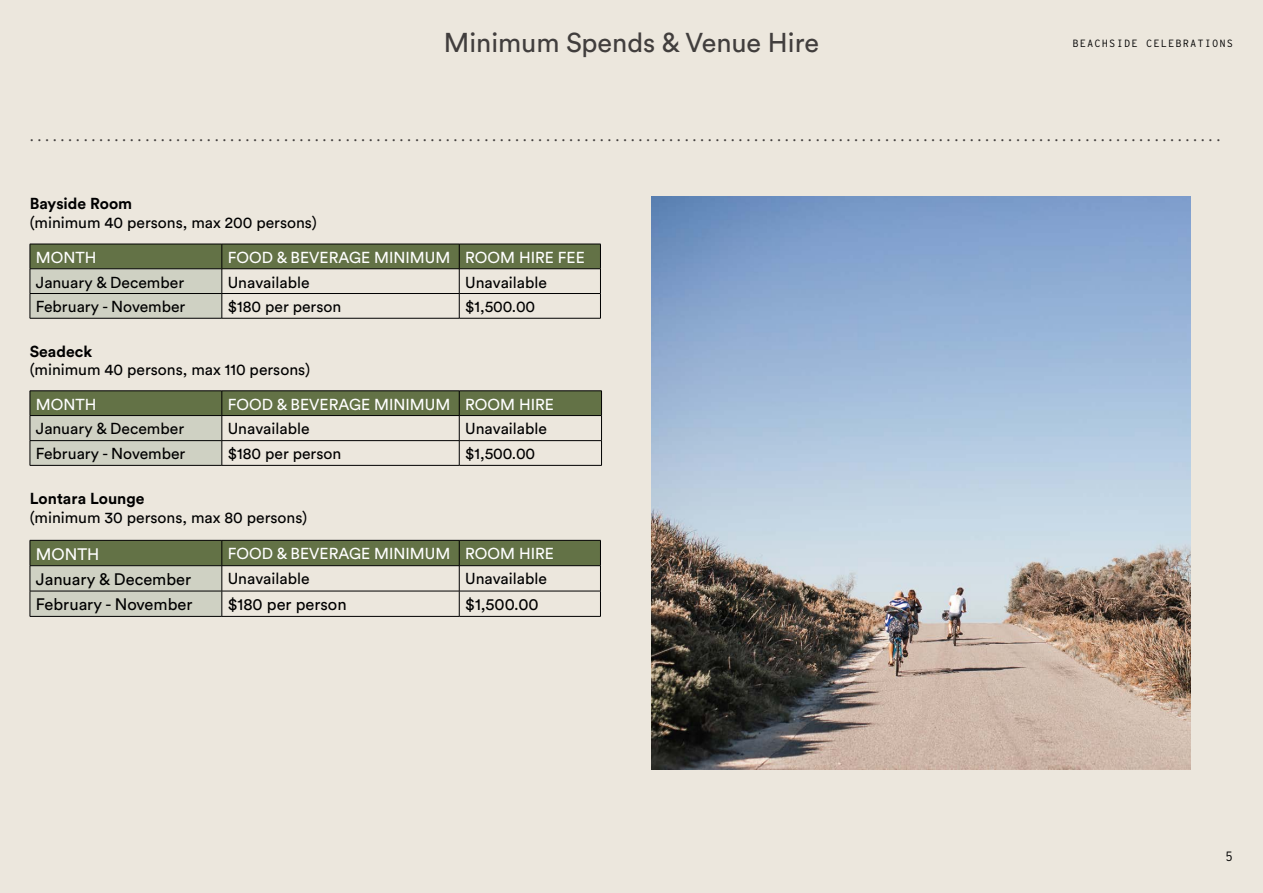
<style>
.page{position:relative;width:1263px;height:893px;background:#ece7dd}
.page>*{position:absolute;margin:0;border:0;box-sizing:border-box;transform-origin:0 0}
.t1{font:27px "Circular Std";color:#413e3d}
.t2{font:18px "Minion Pro";color:#413e3d}
.t3{font:16.5px "Circular Std";color:#000}
.t4{font:16.5px "Circular Std";color:#fff}
.t5{font:15.75px "Circular Std";color:#000}
.t6{font:15.75px "Circular Std";color:#fff}
.t7{font:700 15.75px "Circular Std";color:#000}
.t8{font:300 13.5px "Interstate Mono";color:#000}
.t9{font:300 10.5px "Interstate Mono";letter-spacing:.1em;color:#000}
</style>
<div class="page">
<svg style="left:30px;top:244px;width:571px;height:74px"></svg>
<hr style="left:30px;top:318px;width:192px;height:1px;background:#000">
<hr style="left:222px;top:318px;width:237px;height:1px;background:#000">
<hr style="left:459px;top:318px;width:142px;height:1px;background:#000">
<svg style="left:30px;top:391px;width:572px;height:74px"></svg>
<hr style="left:30px;top:465px;width:192px;height:1px;background:#000">
<hr style="left:222px;top:465px;width:237px;height:1px;background:#000">
<hr style="left:459px;top:465px;width:143px;height:1px;background:#000">
<svg style="left:30px;top:540px;width:571px;height:76px"></svg>
<hr style="left:30px;top:616px;width:192px;height:1px;background:#000">
<hr style="left:222px;top:616px;width:237px;height:1px;background:#000">
<hr style="left:459px;top:616px;width:142px;height:1px;background:#000">
<img style="left:652px;top:196px;width:539px;height:574px">
<h1 class="t1" style="left:444px;top:26px;width:377px">Minimum Spends &amp; Venue Hire</h1>
<p class="t9" style="left:1072px;top:37px;width:162px">BEACHSIDE CELEBRATIONS</p>
<p class="t2" style="left:30px;top:123px;width:1192px">...........................................................................................................................................................</p>
<p class="t7" style="left:30px;top:193px;width:104px">Bayside Room</p>
<p class="t5" style="left:30px;top:213px;width:289px">(minimum 40 persons, max 200 persons)</p>
<p class="t6" style="left:36px;top:248px;width:62px">MONTH</p>
<p class="t6" style="left:228px;top:248px;width:359px">FOOD &amp; BEVERAGE MINIMUM ROOM HIRE FEE</p>
<p class="t5" style="left:36px;top:272px;width:150px">January &amp; December</p>
<p class="t5" style="left:228px;top:272px;width:83px">Unavailable</p>
<p class="t5" style="left:465px;top:272px;width:83px">Unavailable</p>
<p class="t5" style="left:36px;top:297px;width:151px">February - November</p>
<p class="t5" style="left:228px;top:297px;width:115px">$180 per person</p>
<p class="t5" style="left:465px;top:297px;width:72px">$1,500.00</p>
<p class="t7" style="left:30px;top:341px;width:64px">Seadeck</p>
<p class="t5" style="left:30px;top:360px;width:282px">(minimum 40 persons, max 110 persons)</p>
<p class="t6" style="left:36px;top:394px;width:62px">MONTH</p>
<p class="t6" style="left:228px;top:394px;width:328px">FOOD &amp; BEVERAGE MINIMUM ROOM HIRE</p>
<p class="t5" style="left:36px;top:419px;width:150px">January &amp; December</p>
<p class="t5" style="left:228px;top:419px;width:83px">Unavailable</p>
<p class="t5" style="left:465px;top:419px;width:83px">Unavailable</p>
<p class="t5" style="left:36px;top:444px;width:151px">February - November</p>
<p class="t5" style="left:228px;top:444px;width:115px">$180 per person</p>
<p class="t5" style="left:465px;top:444px;width:72px">$1,500.00</p>
<p class="t7" style="left:30px;top:489px;width:116px">Lontara Lounge</p>
<p class="t5" style="left:30px;top:508px;width:279px">(minimum 30 persons, max 80 persons)</p>
<p class="t4" style="left:36px;top:544px;width:65px">MONTH</p>
<p class="t6" style="left:228px;top:544px;width:328px">FOOD &amp; BEVERAGE MINIMUM ROOM HIRE</p>
<p class="t3" style="left:36px;top:569px;width:157px">January &amp; December</p>
<p class="t5" style="left:228px;top:569px;width:83px">Unavailable</p>
<p class="t5" style="left:465px;top:569px;width:83px">Unavailable</p>
<p class="t3" style="left:36px;top:595px;width:158px">February - November</p>
<p class="t3" style="left:228px;top:595px;width:120px">$180 per person</p>
<p class="t3" style="left:465px;top:595px;width:75px">$1,500.00</p>
<p class="t8" style="left:1225px;top:848px;width:10px">5</p>
</div>
